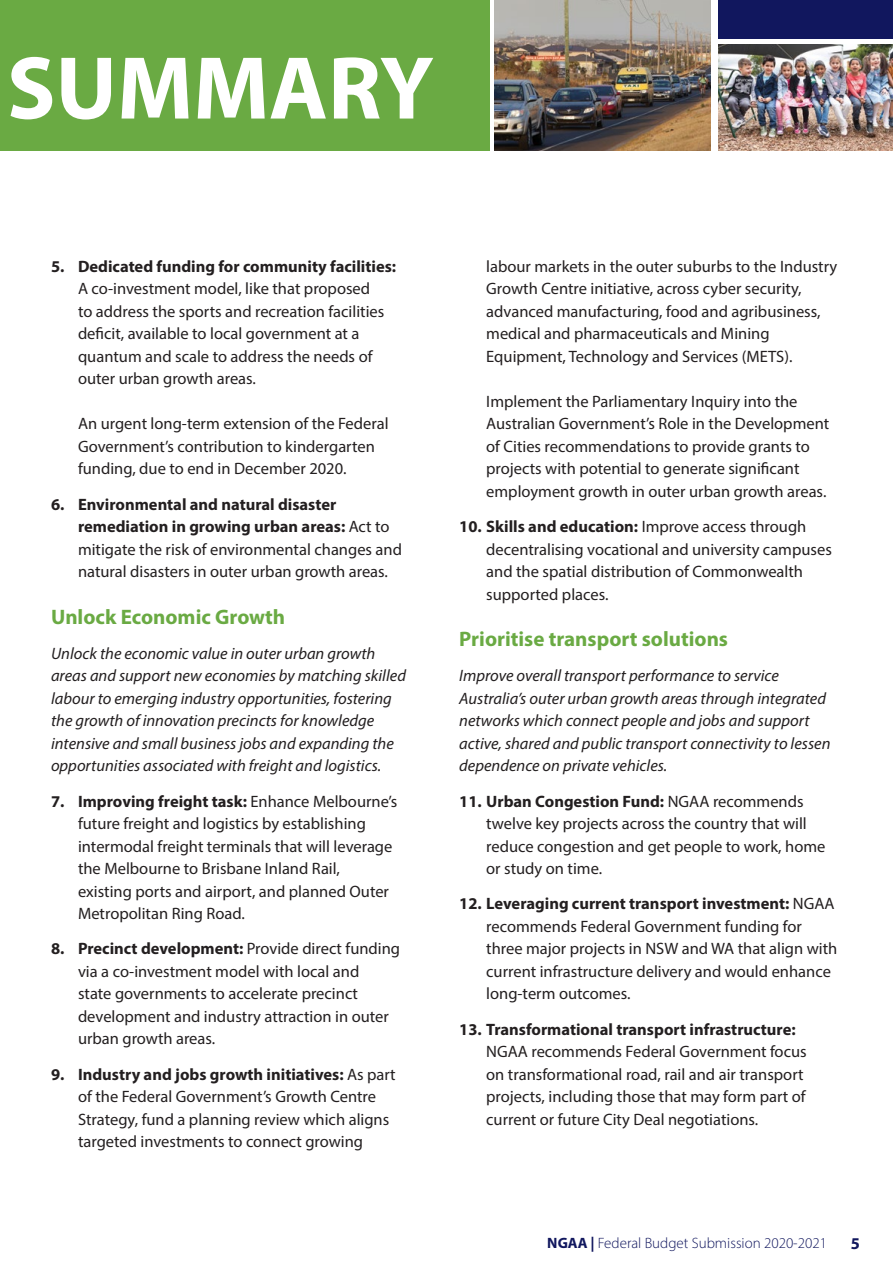
<style>
.page{position:relative;width:893px;height:1263px;background:#fff}
.page>*{position:absolute;margin:0;border:0;box-sizing:border-box;transform-origin:0 0}
.t1{font:700 90px "Myriad Pro";color:#fff}
.t2{font:700 21px "Myriad Pro";color:#6aaa43}
.t3{font:16.5px/22.5px "Myriad Pro";color:#231f20}
.t4{font:italic 16.5px/22.5px "Myriad Pro";color:#231f20}
.t5{font:700 16.5px "Myriad Pro";color:#231f20}
.t6{font:700 16.5px "Myriad Pro";color:#11175e}
.t7{font:300 15px "Myriad Pro";color:#11175e}
.s1{font-weight:700}
</style>
<div class="page">
<div style="left:0;top:0;width:489px;height:151px;background:#6aaa43"></div>
<div style="left:719px;top:0;width:174px;height:38px;background:#11175e"></div>
<img style="left:494px;top:0;width:216px;height:151px">
<img style="left:719px;top:45px;width:174px;height:106px">
<h1 class="t1" style="left:7px;top:30px;width:428px">SUMMARY</h1>
<p class="t5" style="left:51px;top:255px;width:347px">5. Dedicated funding for community facilities:</p>
<p class="t3" style="left:78px;top:277px;width:308px">A co-investment model, like that proposed to address the sports and recreation facilities deficit, available to local government at a quantum and scale to address the needs of outer urban growth areas.</p>
<p class="t3" style="left:78px;top:412px;width:312px">An urgent long-term extension of the Federal<br>Government’s contribution to kindergarten funding, due to end in December 2020.</p>
<p class="t3" style="left:78px;top:493px;width:326px;text-indent:-27px"><span class="s1">6. Environmental and natural disaster remediation in growing urban areas:</span> Act to mitigate the risk of environmental changes and natural disasters in outer urban growth areas.</p>
<p class="t2" style="left:51px;top:603px;width:236px">Unlock Economic Growth</p>
<p class="t4" style="left:51px;top:642px;width:356px">Unlock the economic value in outer urban growth areas and support new economies by matching skilled labour to emerging industry opportunities, fostering the growth of innovation precincts for knowledge intensive and small business jobs and expanding the opportunities associated with freight and logistics.</p>
<p class="t3" style="left:78px;top:789px;width:321px;text-indent:-27px"><span class="s1">7. Improving freight task:</span> Enhance Melbourne’s future freight and logistics by establishing intermodal freight terminals that will leverage the Melbourne to Brisbane Inland Rail, existing ports and airport, and planned Outer Metropolitan Ring Road.</p>
<p class="t3" style="left:78px;top:937px;width:324px;text-indent:-27px"><span class="s1">8. Precinct development:</span> Provide direct funding via a co-investment model with local and<br>state governments to accelerate precinct development and industry attraction in outer urban growth areas.</p>
<p class="t3" style="left:78px;top:1063px;width:319px;text-indent:-27px"><span class="s1">9. Industry and jobs growth initiatives:</span> As part of the Federal Government’s Growth Centre Strategy, fund a planning review which aligns targeted investments to connect growing</p>
<p class="t3" style="left:486px;top:255px;width:353px">labour markets in the outer suburbs to the Industry Growth Centre initiative, across cyber security, advanced manufacturing, food and agribusiness, medical and pharmaceuticals and Mining Equipment, Technology and Services (METS).</p>
<p class="t3" style="left:486px;top:390px;width:344px">Implement the Parliamentary Inquiry into the Australian Government’s Role in the Development of Cities recommendations to provide grants to projects with potential to generate significant employment growth in outer urban growth areas.</p>
<p class="t3" style="left:486px;top:515px;width:347px;text-indent:-27px"><span class="s1">10. Skills and education:</span> Improve access through decentralising vocational and university campuses and the spatial distribution of Commonwealth supported places.</p>
<p class="t2" style="left:459px;top:625px;width:270px">Prioritise transport solutions</p>
<p class="t4" style="left:459px;top:664px;width:373px">Improve overall transport performance to service Australia’s outer urban growth areas through integrated networks which connect people and jobs and support active, shared and public transport connectivity to lessen dependence on private vehicles.</p>
<p class="t3" style="left:486px;top:789px;width:341px;text-indent:-27px"><span class="s1">11. Urban Congestion Fund:</span> NGAA recommends twelve key projects across the country that will reduce congestion and get people to work, home or study on time.</p>
<p class="t3" style="left:486px;top:892px;width:353px;text-indent:-27px"><span class="s1">12. Leveraging current transport investment:</span> NGAA recommends Federal Government funding for three major projects in NSW and WA that align with current infrastructure delivery and would enhance long-term outcomes.</p>
<p class="t5" style="left:459px;top:1018px;width:338px">13. Transformational transport infrastructure:</p>
<p class="t3" style="left:486px;top:1040px;width:322px">NGAA recommends Federal Government focus on transformational road, rail and air transport projects, including those that may form part of current or future City Deal negotiations.</p>
<p class="t7" style="left:547px;top:1234px;width:281px"><span class="s1">NGAA |</span> Federal Budget Submission 2020-2021</p>
<p class="t6" style="left:851px;top:1232px;width:11px">5</p>
</div>
